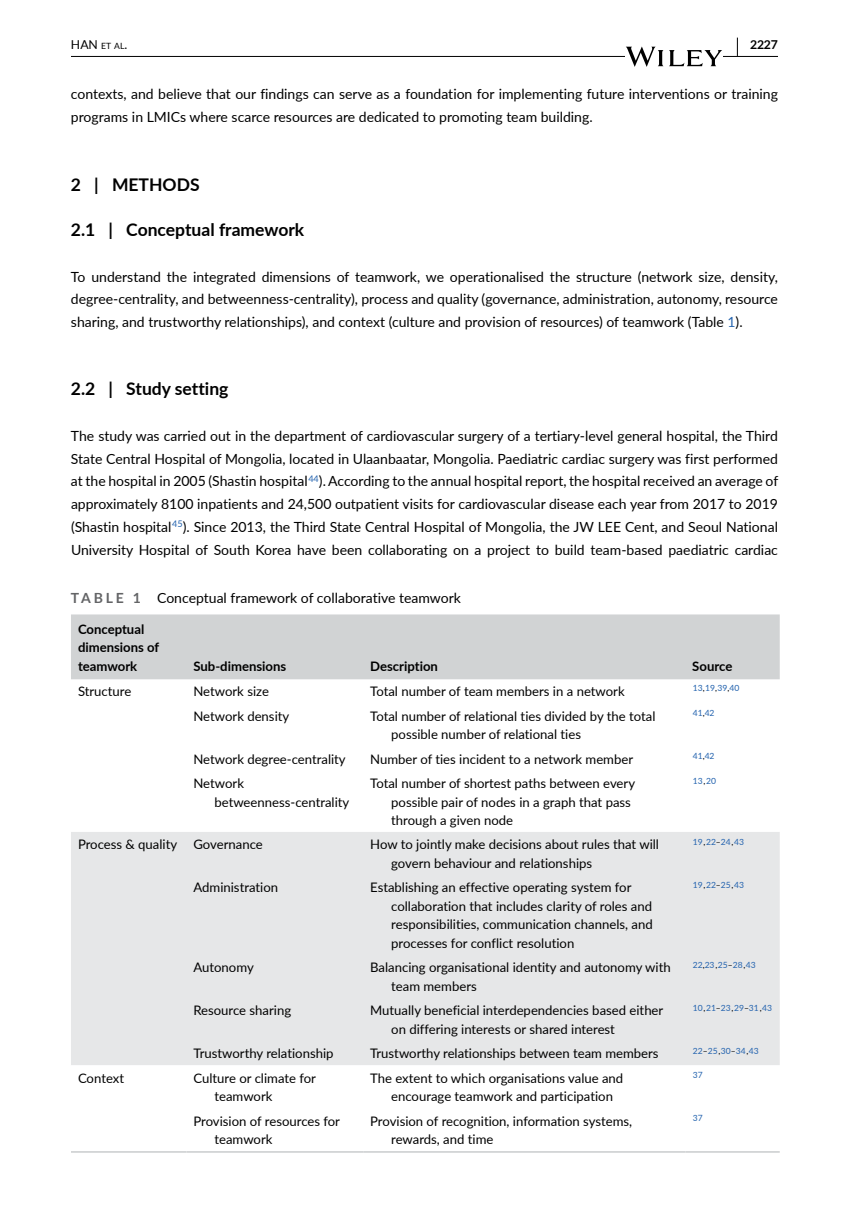
<style>
.page{position:relative;width:849px;height:1221px;background:#fff}
.page>*{position:absolute;margin:0;border:0;box-sizing:border-box;transform-origin:0 0}
.t1{font:700 17.5px "Lato";color:#000}
.t2{font:14px/22.8px "Lato";color:#000;text-align:justify}
.t3{font:13.12px/18.4px "Lato";color:#000}
.t4{font:700 13.12px/18.4px "Lato";color:#000}
.t5{font:12.25px "Lato";color:#000}
.t6{font:700 12.25px "Lato";color:#000}
.t7{font:8.58px "Lato";color:#2564af}
.s1{font-size:8.58px}
.s2{color:#2564af}
.s3{font-weight:700;color:#636466}
.s4{color:#000}
</style>
<div class="page">
<hr style="left:71px;top:56px;width:706px;height:1px;background:#000">
<div style="left:71px;top:614px;width:708px;height:65px;background:#d1d3d4"></div>
<div style="left:71px;top:832px;width:708px;height:233px;background:#e6e7e8"></div>
<hr style="left:71px;top:1150px;width:115px;height:2px;background:#d1d3d4">
<hr style="left:186px;top:1150px;width:177px;height:2px;background:#d1d3d4">
<hr style="left:363px;top:1150px;width:322px;height:2px;background:#d1d3d4">
<hr style="left:685px;top:1150px;width:94px;height:2px;background:#d1d3d4">
<svg style="left:625px;top:47px;width:97px;height:20px"></svg>
<svg style="left:736px;top:38px;width:1px;height:18px"></svg>
<p class="t5" style="left:71px;top:36px;width:58px">HAN <span class="s1">et al</span>.</p>
<p class="t6" style="left:749px;top:36px;width:29px">2227</p>
<p class="t2" style="left:71px;top:82px;width:708px">contexts, and believe that our findings can serve as a foundation for implementing future interventions or training programs in LMICs where scarce resources are dedicated to promoting team building.</p>
<p class="t1" style="left:71px;top:171px;width:130px">2 | METHODS</p>
<p class="t1" style="left:71px;top:217px;width:235px">2.1 | Conceptual framework</p>
<p class="t2" style="left:71px;top:264px;width:708px">To understand the integrated dimensions of teamwork, we operationalised the structure (network size, density, degree-centrality, and betweenness-centrality), process and quality (governance, administration, autonomy, resource sharing, and trustworthy relationships), and context (culture and provision of resources) of teamwork (Table <span class="s2">1</span>).</p>
<p class="t1" style="left:71px;top:376px;width:159px">2.2 | Study setting</p>
<p class="t2" style="left:71px;top:424px;width:708px">The study was carried out in the department of cardiovascular surgery of a tertiary-level general hospital, the Third State Central Hospital of Mongolia, located in Ulaanbaatar, Mongolia. Paediatric cardiac surgery was first performed at the hospital in 2005 (Shastin hospital <sup>44</sup>). According to the annual hospital report, the hospital received an average of approximately 8100 inpatients and 24,500 outpatient visits for cardiovascular disease each year from 2017 to 2019 (Shastin hospital <sup>45</sup>). Since 2013, the Third State Central Hospital of Mongolia, the JW LEE Cent, and Seoul National University Hospital of South Korea have been collaborating on a project to build team-based paediatric cardiac</p>
<p class="t2" style="left:71px;top:586px;width:391px"><span class="s3">TA B L E 1</span> Conceptual framework of collaborative teamwork</p>
<p class="t4" style="left:78px;top:619px;width:83px">Conceptual dimensions of teamwork</p>
<p class="t4" style="left:193px;top:656px;width:94px">Sub-dimensions</p>
<p class="t4" style="left:370px;top:656px;width:69px">Description</p>
<p class="t4" style="left:692px;top:656px;width:42px">Source</p>
<p class="t3" style="left:78px;top:681px;width:55px">Structure</p>
<p class="t3" style="left:193px;top:681px;width:77px">Network size</p>
<p class="t3" style="left:370px;top:681px;width:256px">Total number of team members in a network</p>
<p class="t7" style="left:692px;top:682px;width:48px">13<span class="s4">,</span> 19<span class="s4">,</span> 39<span class="s4">,</span>40</p>
<p class="t3" style="left:193px;top:706px;width:97px">Network density</p>
<p class="t3" style="left:391px;top:706px;width:266px;text-indent:-21px">Total number of relational ties divided by the total possible number of relational ties</p>
<p class="t7" style="left:692px;top:706px;width:23px">41<span class="s4">,</span>42</p>
<p class="t3" style="left:193px;top:749px;width:154px">Network degree-centrality</p>
<p class="t3" style="left:370px;top:749px;width:264px">Number of ties incident to a network member</p>
<p class="t7" style="left:692px;top:749px;width:23px">41<span class="s4">,</span>42</p>
<p class="t3" style="left:214px;top:773px;width:136px;text-indent:-21px">Network betweenness-centrality</p>
<p class="t3" style="left:391px;top:773px;width:245px;text-indent:-21px">Total number of shortest paths between every possible pair of nodes in a graph that pass through a given node</p>
<p class="t7" style="left:692px;top:774px;width:25px">13<span class="s4">,</span> 20</p>
<p class="t3" style="left:78px;top:835px;width:186px">Process &amp; quality Governance</p>
<p class="t3" style="left:391px;top:835px;width:269px;text-indent:-21px">How to jointly make decisions about rules that will govern behaviour and relationships</p>
<p class="t7" style="left:692px;top:835px;width:53px">19<span class="s4">,</span> 22<span class="s4">–</span>24<span class="s4">,</span> 43</p>
<p class="t3" style="left:193px;top:877px;width:86px">Administration</p>
<p class="t3" style="left:391px;top:877px;width:263px;text-indent:-21px">Establishing an effective operating system for collaboration that includes clarity of roles and responsibilities, communication channels, and processes for conflict resolution</p>
<p class="t7" style="left:692px;top:878px;width:53px">19<span class="s4">,</span> 22<span class="s4">–</span>25<span class="s4">,</span> 43</p>
<p class="t3" style="left:193px;top:957px;width:62px">Autonomy</p>
<p class="t3" style="left:391px;top:957px;width:281px;text-indent:-21px">Balancing organisational identity and autonomy with team members</p>
<p class="t7" style="left:692px;top:958px;width:64px">22<span class="s4">,</span>23<span class="s4">,</span> 25<span class="s4">–</span>28<span class="s4">,</span> 43</p>
<p class="t3" style="left:193px;top:1000px;width:99px">Resource sharing</p>
<p class="t3" style="left:391px;top:1000px;width:273px;text-indent:-21px">Mutually beneficial interdependencies based either on differing interests or shared interest</p>
<p class="t7" style="left:692px;top:1001px;width:81px">10<span class="s4">,</span> 21<span class="s4">–</span>23<span class="s4">,</span> 29<span class="s4">–</span>31<span class="s4">,</span> 43</p>
<p class="t3" style="left:193px;top:1043px;width:141px">Trustworthy relationship</p>
<p class="t3" style="left:370px;top:1043px;width:290px">Trustworthy relationships between team members</p>
<p class="t7" style="left:692px;top:1044px;width:67px">22<span class="s4">–</span>25<span class="s4">,</span> 30<span class="s4">–</span>34<span class="s4">,</span> 43</p>
<p class="t3" style="left:78px;top:1068px;width:48px">Context</p>
<p class="t3" style="left:214px;top:1068px;width:103px;text-indent:-21px">Culture or climate for teamwork</p>
<p class="t3" style="left:391px;top:1068px;width:233px;text-indent:-21px">The extent to which organisations value and encourage teamwork and participation</p>
<p class="t7" style="left:692px;top:1068px;width:11px">37</p>
<p class="t3" style="left:214px;top:1111px;width:127px;text-indent:-21px">Provision of resources for teamwork</p>
<p class="t3" style="left:391px;top:1111px;width:242px;text-indent:-21px">Provision of recognition, information systems, rewards, and time</p>
<p class="t7" style="left:692px;top:1111px;width:11px">37</p>
</div>
